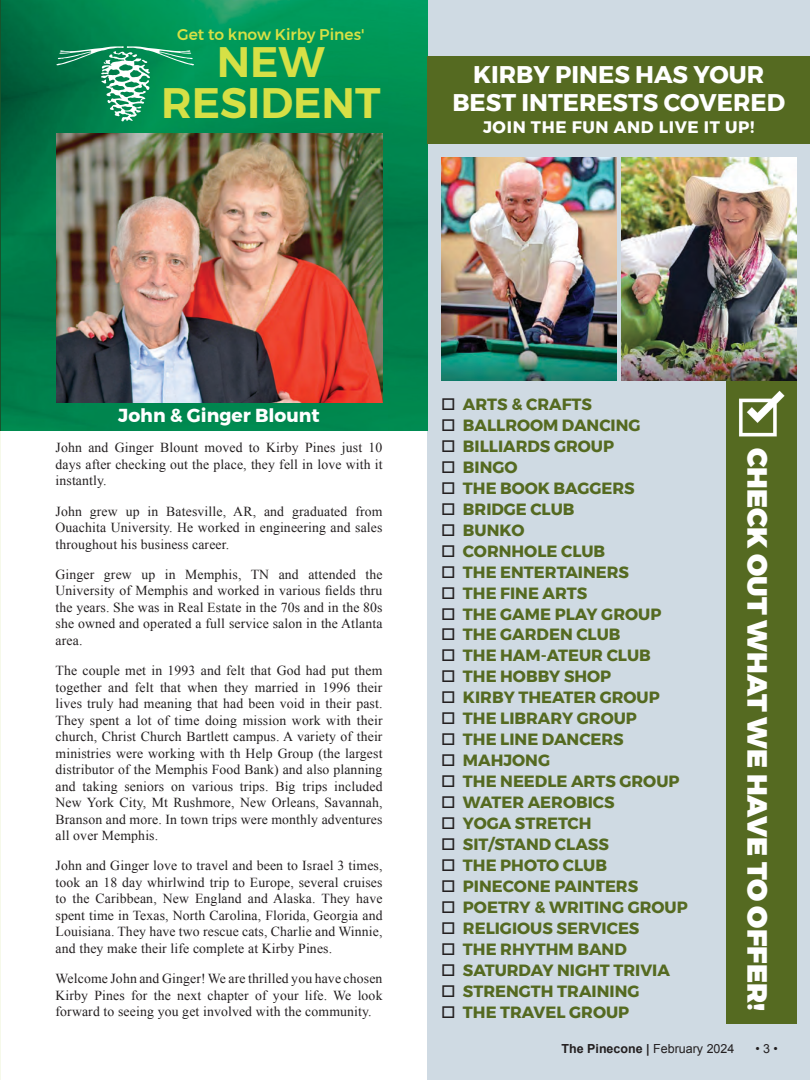
<style>
.page{position:relative;width:810px;height:1080px;background:#fff}
.page>*{position:absolute;margin:0;border:0;box-sizing:border-box;transform-origin:0 0}
.t1{font:600 42.5px "Montserrat";color:#d6e046}
.t2{font:900 27.75px "Montserrat";color:#fff}
.t3{font:700 24px "Montserrat";color:#fff}
.t4{font:700 18.75px "Montserrat";color:#fff}
.t5{font:700 16.62px "Montserrat";letter-spacing:.04em;color:#fff}
.t6{font:700 16.25px "Montserrat";color:#556a21}
.t7{font:500 15.5px "Montserrat";color:#d6e046}
.t8{font:13.75px/16.5px "Times New Roman";letter-spacing:.01em;color:#231f20;text-align:justify}
.t9{font:12.5px "Arial";color:#231f20}
.s1{color:#231f20}
.s2{font-weight:700}
.s3{font-weight:700;font-style:italic}
</style>
<div class="page">
<div style="left:428px;top:0;width:382px;height:1080px;background:#cfdae3"></div>
<img style="left:1px;top:0;width:427px;height:431px">
<img style="left:56px;top:133px;width:326px;height:269px">
<svg style="left:56px;top:46px;width:138px;height:75px;background:#29986a"></svg>
<div style="left:428px;top:56px;width:382px;height:88px;background:#556a21"></div>
<div style="left:726px;top:167px;width:70px;height:857px;background:#556a21"></div>
<img style="left:441px;top:158px;width:175px;height:223px">
<img style="left:621px;top:158px;width:175px;height:223px">
<img style="left:739px;top:390px;width:46px;height:47px">
<p class="t7" style="left:177px;top:22px;width:189px">Get to know Kirby Pines'</p>
<p class="t1" style="left:217px;top:29px;width:110px">NEW</p>
<p class="t1" style="left:161px;top:70px;width:221px">RESIDENT</p>
<p class="t3" style="left:473px;top:55px;width:293px">KIRBY PINES HAS YOUR</p>
<p class="t3" style="left:452px;top:83px;width:334px">BEST INTERESTS COVERED</p>
<p class="t5" style="left:483px;top:114px;width:273px">JOIN THE FUN AND LIVE IT UP!</p>
<p class="t4" style="left:118px;top:400px;width:203px">John &amp; Ginger Blount</p>
<p class="t8" style="left:56px;top:439px;width:329px">John and Ginger Blount moved to Kirby Pines just 10 days after checking out the place, they fell in love with it instantly.</p>
<p class="t8" style="left:56px;top:503px;width:328px">John grew up in Batesville, AR, and graduated from Ouachita University. He worked in engineering and sales throughout his business career.</p>
<p class="t8" style="left:56px;top:566px;width:329px">Ginger grew up in Memphis, TN and attended the University of Memphis and worked in various fields thru the years. She was in Real Estate in the 70s and in the 80s she owned and operated a full service salon in the Atlanta area.</p>
<p class="t8" style="left:56px;top:662px;width:329px">The couple met in 1993 and felt that God had put them together and felt that when they married in 1996 their lives truly had meaning that had been void in their past.<br>They spent a lot of time doing mission work with their church, Christ Church Bartlett campus. A variety of their ministries were working with th Help Group (the largest distributor of the Memphis Food Bank) and also planning and taking seniors on various trips. Big trips included New York City, Mt Rushmore, New Orleans, Savannah, Branson and more. In town trips were monthly adventures all over Memphis.</p>
<p class="t8" style="left:56px;top:857px;width:328px">John and Ginger love to travel and been to Israel 3 times, took an 18 day whirlwind trip to Europe, several cruises to the Caribbean, New England and Alaska. They have spent time in Texas, North Carolina, Florida, Georgia and Louisiana. They have two rescue cats, Charlie and Winnie, and they make their life complete at Kirby Pines.</p>
<p class="t8" style="left:56px;top:970px;width:328px">Welcome John and Ginger! We are thrilled you have chosen Kirby Pines for the next chapter of your life. We look forward to seeing you get involved with the community.</p>
<p class="t6" style="left:441px;top:391px;width:152px"><span class="s1">□</span> ARTS &amp; CRAFTS</p>
<p class="t6" style="left:441px;top:412px;width:201px"><span class="s1">□</span> BALLROOM DANCING</p>
<p class="t6" style="left:441px;top:433px;width:174px"><span class="s1">□</span> BILLIARDS GROUP</p>
<p class="t6" style="left:441px;top:454px;width:78px"><span class="s1">□</span> BINGO</p>
<p class="t6" style="left:441px;top:475px;width:195px"><span class="s1">□</span> THE BOOK BAGGERS</p>
<p class="t6" style="left:441px;top:496px;width:135px"><span class="s1">□</span> BRIDGE CLUB</p>
<p class="t6" style="left:441px;top:517px;width:85px"><span class="s1">□</span> BUNKO</p>
<p class="t6" style="left:441px;top:538px;width:166px"><span class="s1">□</span> CORNHOLE CLUB</p>
<p class="t6" style="left:441px;top:559px;width:189px"><span class="s1">□</span> THE ENTERTAINERS</p>
<p class="t6" style="left:441px;top:580px;width:148px"><span class="s1">□</span> THE FINE ARTS</p>
<p class="t6" style="left:441px;top:601px;width:222px"><span class="s1">□</span> THE GAME PLAY GROUP</p>
<p class="t6" style="left:441px;top:622px;width:181px"><span class="s1">□</span> THE GARDEN CLUB</p>
<p class="t6" style="left:441px;top:643px;width:211px"><span class="s1">□</span> THE HAM-ATEUR CLUB</p>
<p class="t6" style="left:441px;top:664px;width:172px"><span class="s1">□</span> THE HOBBY SHOP</p>
<p class="t6" style="left:441px;top:685px;width:220px"><span class="s1">□</span> KIRBY THEATER GROUP</p>
<p class="t6" style="left:441px;top:706px;width:197px"><span class="s1">□</span> THE LIBRARY GROUP</p>
<p class="t6" style="left:441px;top:727px;width:184px"><span class="s1">□</span> THE LINE DANCERS</p>
<p class="t6" style="left:441px;top:748px;width:110px"><span class="s1">□</span> MAHJONG</p>
<p class="t6" style="left:441px;top:769px;width:240px"><span class="s1">□</span> THE NEEDLE ARTS GROUP</p>
<p class="t6" style="left:441px;top:790px;width:175px"><span class="s1">□</span> WATER AEROBICS</p>
<p class="t6" style="left:441px;top:811px;width:152px"><span class="s1">□</span> YOGA STRETCH</p>
<p class="t6" style="left:441px;top:832px;width:169px"><span class="s1">□</span> SIT/STAND CLASS</p>
<p class="t6" style="left:441px;top:853px;width:167px"><span class="s1">□</span> THE PHOTO CLUB</p>
<p class="t6" style="left:441px;top:874px;width:198px"><span class="s1">□</span> PINECONE PAINTERS</p>
<p class="t6" style="left:441px;top:895px;width:248px"><span class="s1">□</span> POETRY &amp; WRITING GROUP</p>
<p class="t6" style="left:441px;top:915px;width:200px"><span class="s1">□</span> RELIGIOUS SERVICES</p>
<p class="t6" style="left:441px;top:936px;width:187px"><span class="s1">□</span> THE RHYTHM BAND</p>
<p class="t6" style="left:441px;top:957px;width:230px"><span class="s1">□</span> SATURDAY NIGHT TRIVIA</p>
<p class="t6" style="left:441px;top:978px;width:200px"><span class="s1">□</span> STRENGTH TRAINING</p>
<p class="t6" style="left:441px;top:999px;width:190px"><span class="s1">□</span> THE TRAVEL GROUP</p>
<p class="t2" style="left:780px;top:448px;width:564px;rotate:90deg">CHECK OUT WHAT WE HAVE TO OFFER!</p>
<p class="t9" style="left:561px;top:1040px;width:175px"><span class="s2">The Pinecone</span> <span class="s3">|</span> February 2024</p>
<p class="t9" style="left:755px;top:1040px;width:24px">• 3 •</p>
</div>
